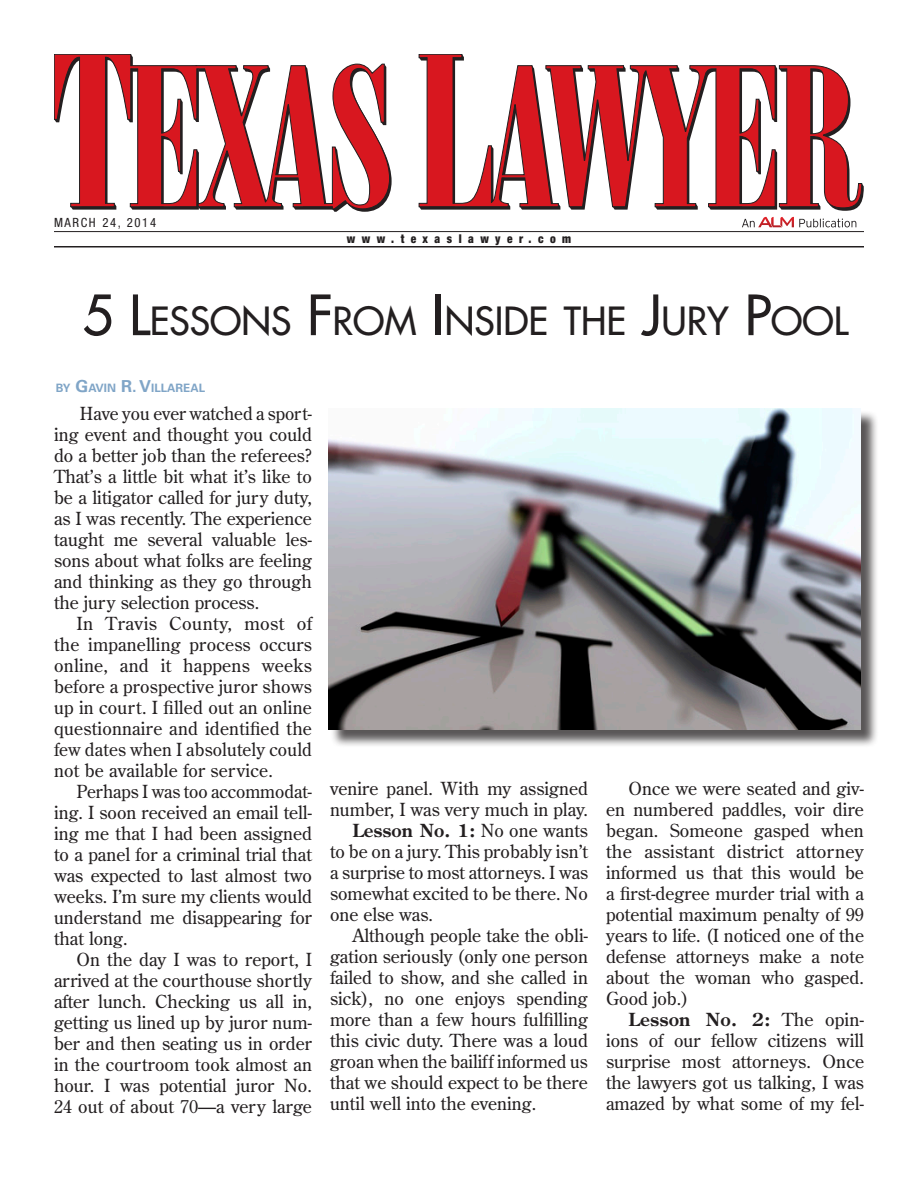
<style>
.page{position:relative;width:918px;height:1188px;background:#fff}
.page>*{position:absolute;margin:0;border:0;box-sizing:border-box;transform-origin:0 0}
.HEAD_IHT{font:500 37.8px "Futura Std";color:#231f20}
.TEXT_IHT{font:18px/21px "Century Old Style Std";color:#231f20;text-align:justify}
.t1{font:condensed 12.75px "Helvetica Neue LT Std";letter-spacing:.125em;color:#231f20}
.t2{font:900 condensed 12.15px "Helvetica Neue LT Std";letter-spacing:.565em;color:#231f20;scale:.94 1}
.BYLINE_IHT{font:700 11.55px "Univers LT Std";color:#80a5c7}
.s1{font-size:54px}
.s2{font-size:16.5px}
.s3{font-weight:700}
</style>
<div class="page">
<svg style="left:54px;top:54px;width:336px;height:156px"></svg>
<svg style="left:418px;top:54px;width:446px;height:157px"></svg>
<svg style="left:742px;top:217px;width:114px;height:10px"></svg>
<hr style="left:54px;top:231px;width:810px;height:1px;background:#231f20">
<hr style="left:54px;top:246px;width:810px;height:2px;background:#231f20">
<div style="left:331px;top:410px;width:548px;height:338px;background:#231f20;opacity:.75"></div>
<img style="left:328px;top:408px;width:533px;height:321px">
<p class="t1" style="left:54px;top:215px;width:104px">MARCH 24, 2014</p>
<p class="t2" style="left:347px;top:231px;width:240px">www.texaslawyer.com</p>
<p class="HEAD_IHT" style="left:82px;top:298px;width:765px"><span class="s1">5 L</span>ESSONS <span class="s1">F</span>ROM <span class="s1">I</span>NSIDE THE <span class="s1">J</span>URY <span class="s1">P</span>OOL</p>
<p class="BYLINE_IHT" style="left:56px;top:381px;width:151px">BY <span class="s2">G</span>AVIN <span class="s2">R. V</span>ILLAREAL</p>
<p class="TEXT_IHT" style="left:54px;top:403px;width:260px;text-indent:26px">Have you ever watched a sport&shy;ing event and thought you could do a better job than the referees?<br>That’s a little bit what it’s like to be a litigator called for jury duty, as I was recently. The experience taught me several valuable les&shy;sons about what folks are feeling and thinking as they go through the jury selection process.</p>
<p class="TEXT_IHT" style="left:54px;top:613px;width:260px;text-indent:22px">In Travis County, most of the impanelling process occurs online, and it happens weeks before a prospective juror shows up in court. I filled out an online questionnaire and identified the few dates when I absolutely could not be available for service.</p>
<p class="TEXT_IHT" style="left:54px;top:781px;width:260px;text-indent:22px">Perhaps I was too accommodat&shy;ing. I soon received an email tell&shy;ing me that I had been assigned to a panel for a criminal trial that was expected to last almost two weeks. I’m sure my clients would understand me disappearing for that long.</p>
<p class="TEXT_IHT" style="left:54px;top:949px;width:260px;text-indent:22px">On the day I was to report, I arrived at the courthouse shortly after lunch. Checking us all in, getting us lined up by juror num&shy;ber and then seating us in order in the courtroom took almost an hour. I was potential juror No.<br>24 out of about 70—a very large</p>
<p class="TEXT_IHT" style="left:330px;top:778px;width:259px">venire panel. With my assigned number, I was very much in play.</p>
<p class="TEXT_IHT" style="left:330px;top:820px;width:260px;text-indent:22px"><span class="s3">Lesson No. 1:</span> No one wants to be on a jury. This probably isn’t a surprise to most attorneys. I was somewhat excited to be there. No one else was.</p>
<p class="TEXT_IHT" style="left:330px;top:925px;width:259px;text-indent:22px">Although people take the obli&shy;gation seriously (only one person failed to show, and she called in sick), no one enjoys spending more than a few hours fulfilling this civic duty. There was a loud groan when the bailiff informed us that we should expect to be there until well into the evening.</p>
<p class="TEXT_IHT" style="left:606px;top:778px;width:260px;text-indent:22px">Once we were seated and giv&shy;en numbered paddles, voir dire began. Someone gasped when the assistant district attorney informed us that this would be a first-degree murder trial with a potential maximum penalty of 99 years to life. (I noticed one of the defense attorneys make a note about the woman who gasped.<br>Good job.)</p>
<p class="TEXT_IHT" style="left:606px;top:1009px;width:260px;text-indent:22px"><span class="s3">Lesson No. 2:</span> The opin&shy;ions of our fellow citizens will surprise most attorneys. Once the lawyers got us talking, I was amazed by what some of my fel-</p>
</div>
